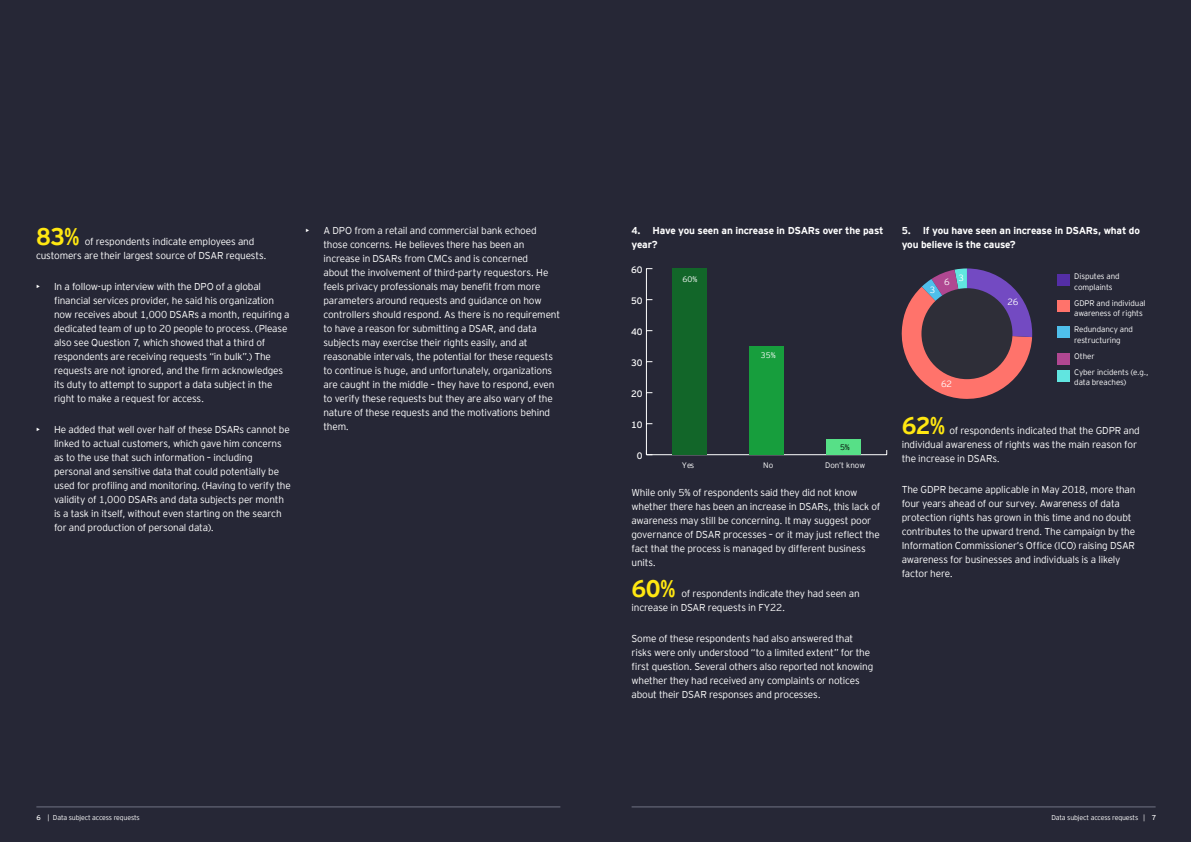
<style>
.page{position:relative;width:1191px;height:842px;background:#fff}
.page>*{position:absolute;margin:0;border:0;box-sizing:border-box;transform-origin:0 0}
.body_intro{font:700 24px "EY Interstate";color:#ffe711}
.body_intro-2{font:300 10px/14px "EY Interstate";letter-spacing:-.02em;color:#fff}
.body_intro-3{font:700 10px/14px "EY Interstate";letter-spacing:-.02em;color:#fff}
.t1{font:9.3px "EY Interstate";color:#fff}
.F_Body_copy{font:300 9px "EY Interstate";color:#fff}
.F_Body_copy-2{font:300 8px/10.4px "EY Interstate";letter-spacing:-.01em;color:#fff}
.t2{font:300 8px "EY Interstate";color:#000}
.t3{font:300 7px "EY Interstate";letter-spacing:-.02em;color:#fff}
.s1{font-weight:400}
</style>
<div class="page">
<div style="left:595px;top:0;width:596px;height:842px;background:#262736"></div>
<div style="left:0;top:0;width:595px;height:842px;background:#262736"></div>
<hr style="left:631px;top:806px;width:524px;height:1px;background:#707383">
<hr style="left:36px;top:806px;width:524px;height:1px;background:#707383">
<hr style="left:646px;top:454px;width:240px;height:1px;background:#fff">
<hr style="left:646px;top:269px;width:1px;height:186px;background:#fff">
<div style="left:826px;top:439px;width:34px;height:16px;background:#57e087"></div>
<div style="left:749px;top:346px;width:35px;height:109px;background:#179e3d"></div>
<div style="left:672px;top:269px;width:35px;height:186px;background:#126629"></div>
<svg style="left:901px;top:268px;width:131px;height:131px"></svg>
<div style="left:921px;top:288px;width:91px;height:91px;background:#2e2e38;border-radius:50%"></div>
<div style="left:1057px;top:326px;width:13px;height:12px;background:#4fbfeb"></div>
<div style="left:1057px;top:370px;width:13px;height:12px;background:#61e5e0"></div>
<div style="left:1057px;top:300px;width:13px;height:12px;background:#ff736b"></div>
<div style="left:1057px;top:353px;width:13px;height:12px;background:#b04791"></div>
<div style="left:1057px;top:274px;width:13px;height:12px;background:#542ea6"></div>
<p class="body_intro" style="left:36px;top:219px;width:45px">83%</p>
<p class="body_intro-2" style="left:36px;top:234px;width:232px;text-indent:49px">of respondents indicate employees and customers are their largest source of DSAR requests.</p>
<p class="body_intro-2" style="left:54px;top:279px;width:237px;text-indent:-18px">• In a follow-up interview with the DPO of a global financial services provider, he said his organization now receives about 1,000 DSARs a month, requiring a dedicated team of up to 20 people to process. (Please also see Question 7, which showed that a third of respondents are receiving requests “in bulk”.) The requests are not ignored, and the firm acknowledges its duty to attempt to support a data subject in the right to make a request for access.</p>
<p class="body_intro-2" style="left:54px;top:422px;width:238px;text-indent:-18px">• He added that well over half of these DSARs cannot be linked to actual customers, which gave him concerns as to the use that such information – including personal and sensitive data that could potentially be used for profiling and monitoring. (Having to verify the validity of 1,000 DSARs and data subjects per month is a task in itself, without even starting on the search for and production of personal data).</p>
<p class="body_intro-2" style="left:323px;top:223px;width:238px;text-indent:-18px">• A DPO from a retail and commercial bank echoed those concerns. He believes there has been an increase in DSARs from CMCs and is concerned<br>about the involvement of third-party requestors. He feels privacy professionals may benefit from more parameters around requests and guidance on how controllers should respond. As there is no requirement to have a reason for submitting a DSAR, and data subjects may exercise their rights easily, and at reasonable intervals, the potential for these requests to continue is huge, and unfortunately, organizations are caught in the middle – they have to respond, even to verify these requests but they are also wary of the nature of these requests and the motivations behind them.</p>
<p class="body_intro-3" style="left:631px;top:223px;width:254px">4. Have you seen an increase in DSARs over the past year?</p>
<p class="t1" style="left:631px;top:263px;width:13px">60</p>
<p class="F_Body_copy-2" style="left:682px;top:274px;width:16px">60%</p>
<p class="t1" style="left:631px;top:294px;width:13px">50</p>
<p class="t1" style="left:631px;top:325px;width:13px">40</p>
<p class="F_Body_copy-2" style="left:761px;top:349px;width:16px">35%</p>
<p class="t1" style="left:631px;top:356px;width:13px">30</p>
<p class="t1" style="left:631px;top:387px;width:13px">20</p>
<p class="t1" style="left:631px;top:418px;width:13px">10</p>
<p class="t1" style="left:637px;top:449px;width:7px">0</p>
<p class="F_Body_copy-2" style="left:682px;top:460px;width:14px">Yes</p>
<p class="t2" style="left:840px;top:442px;width:11px">5%</p>
<p class="F_Body_copy-2" style="left:763px;top:460px;width:12px">No</p>
<p class="F_Body_copy-2" style="left:825px;top:460px;width:42px">Don’t know</p>
<p class="body_intro-2" style="left:631px;top:485px;width:250px">While only 5% of respondents said they did not know whether there has been an increase in DSARs, this lack of awareness may still be concerning. It may suggest poor governance of DSAR processes – or it may just reflect the fact that the process is managed by different business units.</p>
<p class="body_intro" style="left:631px;top:571px;width:45px">60%</p>
<p class="body_intro-2" style="left:631px;top:586px;width:230px;text-indent:50px">of respondents indicate they had seen an increase in DSAR requests in FY22.</p>
<p class="body_intro-2" style="left:631px;top:631px;width:243px">Some of these respondents had also answered that risks were only understood “to a limited extent” for the first question. Several others also reported not knowing whether they had received any complaints or notices about their DSAR responses and processes.</p>
<p class="body_intro-3" style="left:901px;top:223px;width:240px">5. If you have seen an increase in DSARs, what do you believe is the cause?</p>
<p class="F_Body_copy" style="left:944px;top:275px;width:7px">6</p>
<p class="F_Body_copy-2" style="left:1074px;top:271px;width:47px">Disputes and complaints</p>
<p class="F_Body_copy-2" style="left:1074px;top:297px;width:73px">GDPR and individual awareness of rights</p>
<p class="F_Body_copy-2" style="left:1074px;top:324px;width:60px">Redundancy and restructuring</p>
<p class="F_Body_copy-2" style="left:1074px;top:350px;width:22px">Other</p>
<p class="F_Body_copy-2" style="left:1074px;top:366px;width:76px">Cyber incidents (e.g., data breaches)</p>
<p class="F_Body_copy" style="left:958px;top:272px;width:7px">3</p>
<p class="F_Body_copy" style="left:929px;top:283px;width:7px">3</p>
<p class="F_Body_copy" style="left:1007px;top:295px;width:13px">26</p>
<p class="F_Body_copy" style="left:941px;top:377px;width:13px">62</p>
<p class="body_intro" style="left:901px;top:408px;width:45px">62%</p>
<p class="body_intro-2" style="left:901px;top:423px;width:240px;text-indent:48px">of respondents indicated that the GDPR and individual awareness of rights was the main reason for the increase in DSARs.</p>
<p class="body_intro-2" style="left:901px;top:482px;width:235px">The GDPR became applicable in May 2018, more than four years ahead of our survey. Awareness of data protection rights has grown in this time and no doubt contributes to the upward trend. The campaign by the Information Commissioner’s Office (ICO) raising DSAR awareness for businesses and individuals is a likely factor here.</p>
<p class="t3" style="left:36px;top:813px;width:105px"><span class="s1">6</span> | Data subject access requests</p>
<p class="t3" style="left:1051px;top:813px;width:106px">Data subject access requests | <span class="s1">7</span></p>
</div>
